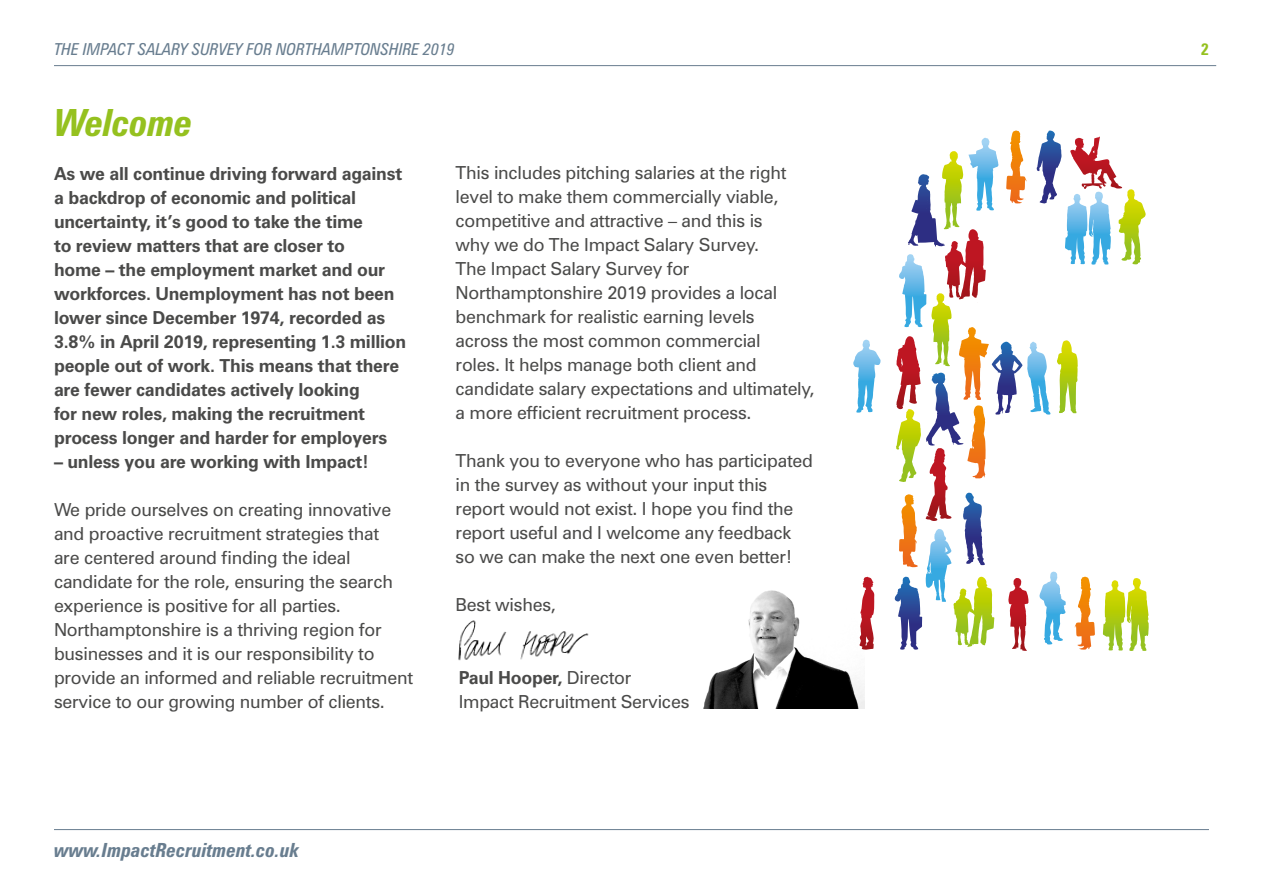
<style>
.page{position:relative;width:1263px;height:893px;background:#fff}
.page>*{position:absolute;margin:0;border:0;box-sizing:border-box;transform-origin:0 0}
.t1{font:italic 700 condensed 37.5px "Zurich BT";letter-spacing:-.015em;color:#95c11f}
.t2{font:italic 700 condensed 19.5px "Zurich BT";color:#687d8f}
.t3{font:18px/24px "Zurich BT";letter-spacing:-.015em;color:#4a4a49}
.t4{font:700 18px/24px "Zurich BT";letter-spacing:-.015em;color:#4a4a49}
.t5{font:italic condensed 16.5px "Zurich BT";color:#687d8f}
.t6{font:700 condensed 16.5px "Zurich BT";color:#95c11f}
.s1{font-weight:700}
</style>
<div class="page">
<img style="left:703px;top:590px;width:161px;height:118px">
<hr style="left:54px;top:65px;width:1162px;height:1px;background:#687d8f">
<hr style="left:54px;top:829px;width:1155px;height:1px;background:#687d8f">
<svg style="left:853px;top:340px;width:28px;height:73px"></svg>
<svg style="left:859px;top:577px;width:15px;height:73px"></svg>
<svg style="left:1126px;top:579px;width:23px;height:72px"></svg>
<svg style="left:1118px;top:189px;width:23px;height:76px"></svg>
<svg style="left:895px;top:131px;width:216px;height:519px"></svg>
<img style="left:458px;top:620px;width:131px;height:41px">
<p class="t5" style="left:54px;top:39px;width:402px">THE IMPACT SALARY SURVEY FOR NORTHAMPTONSHIRE 2019</p>
<p class="t6" style="left:1201px;top:39px;width:10px">2</p>
<h1 class="t1" style="left:54px;top:100px;width:140px">Welcome</h1>
<p class="t4" style="left:54px;top:162px;width:354px">As we all continue driving forward against a backdrop of economic and political uncertainty, it’s good to take the time<br>to review matters that are closer to<br>home – the employment market and our workforces. Unemployment has not been lower since December 1974, recorded as 3.8% in April 2019, representing 1.3 million people out of work. This means that there are fewer candidates actively looking<br>for new roles, making the recruitment process longer and harder for employers</p>
<p class="t4" style="left:54px;top:450px;width:317px">– unless you are working with Impact!</p>
<p class="t3" style="left:54px;top:498px;width:361px">We pride ourselves on creating innovative and proactive recruitment strategies that<br>are centered around finding the ideal candidate for the role, ensuring the search experience is positive for all parties.<br>Northamptonshire is a thriving region for businesses and it is our responsibility to provide an informed and reliable recruitment service to our growing number of clients.</p>
<p class="t3" style="left:456px;top:161px;width:360px">This includes pitching salaries at the right level to make them commercially viable, competitive and attractive – and this is<br>why we do The Impact Salary Survey.<br>The Impact Salary Survey for Northamptonshire 2019 provides a local benchmark for realistic earning levels<br>across the most common commercial<br>roles. It helps manage both client and candidate salary expectations and ultimately, a more efficient recruitment process.</p>
<p class="t3" style="left:456px;top:449px;width:359px">Thank you to everyone who has participated in the survey as without your input this report would not exist. I hope you find the report useful and I welcome any feedback so we can make the next one even better!</p>
<p class="t3" style="left:456px;top:593px;width:102px">Best wishes,</p>
<p class="t3" style="left:459px;top:666px;width:232px"><span class="s1">Paul Hooper,</span> Director<br>Impact Recruitment Services</p>
<p class="t2" style="left:54px;top:838px;width:247px">www.ImpactRecruitment.co.uk</p>
</div>
